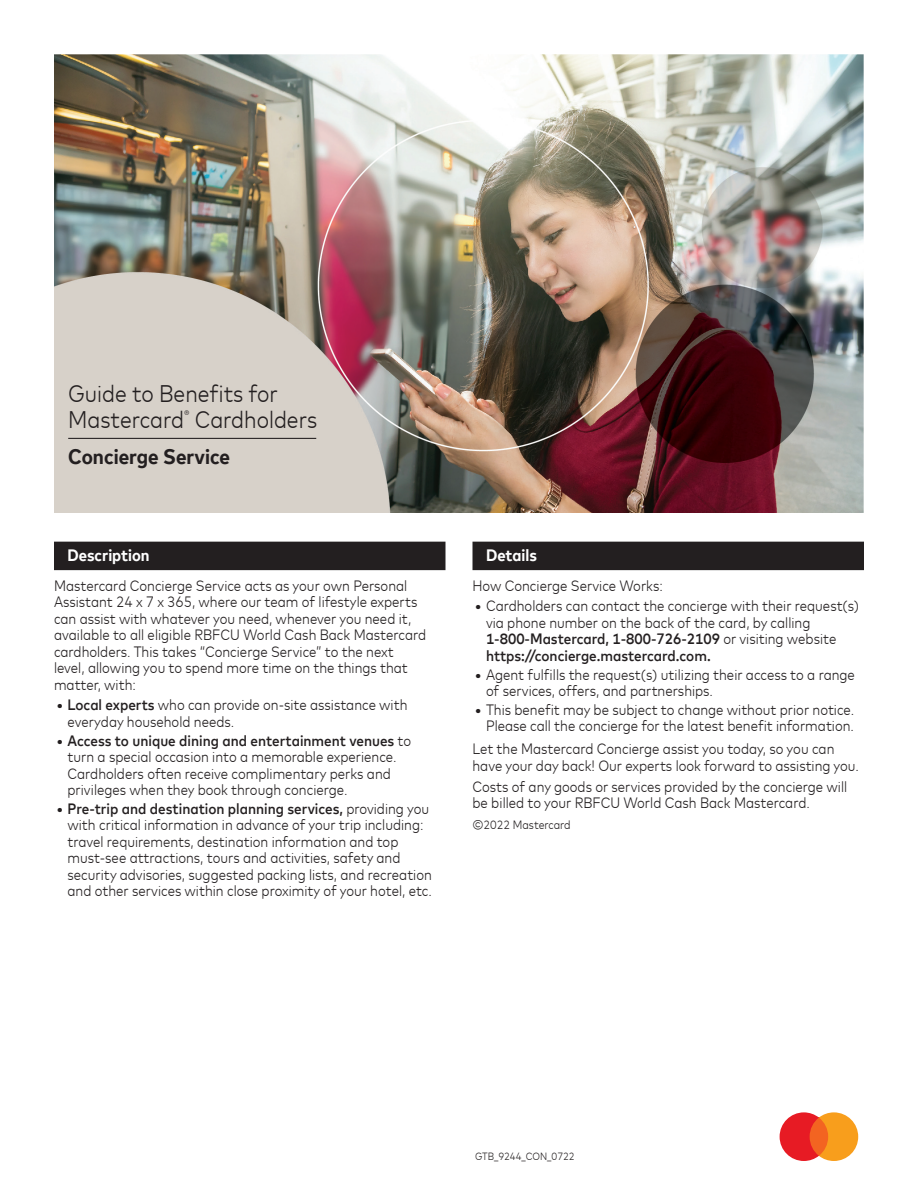
<style>
.page{position:relative;width:918px;height:1188px;background:#fff}
.page>*{position:absolute;margin:0;border:0;box-sizing:border-box;transform-origin:0 0}
.Header-light{font:300 24px/26px "Mark For MC Narrow W00";color:#231f20}
.Header-bold{font:700 21px "Mark For MC Narrow W00";color:#231f20}
.Section_header{font:700 16.5px "Mark For MC Narrow W00";color:#fff}
.Body_Copy{font:300 15px/16.5px "Mark For MC Narrow W00";color:#231f20}
.Body_Copy-2{font:300 12px "Mark For MC Narrow W00";color:#231f20}
.Body_Copy-3{font:300 10.5px "Mark For MC Narrow W00";color:#231f20}
.s1{font-weight:700}
.s2{font-weight:500}
</style>
<div class="page">
<div style="left:54px;top:542px;width:392px;height:28px;background:#231f20"></div>
<div style="left:472px;top:542px;width:392px;height:28px;background:#231f20"></div>
<img style="left:54px;top:54px;width:810px;height:459px">
<hr style="left:68px;top:438px;width:248px;height:1px;background:#231f20">
<svg style="left:780px;top:1112px;width:78px;height:49px;background:#f27743"></svg>
<p class="Header-light" style="left:68px;top:379px;width:251px">Guide to Benefits for<br>Mastercard<sup>®</sup> Cardholders</p>
<p class="Header-bold" style="left:68px;top:441px;width:163px">Concierge Service</p>
<p class="Section_header" style="left:68px;top:542px;width:84px">Description</p>
<p class="Body_Copy" style="left:54px;top:576px;width:374px">Mastercard Concierge Service acts as your own Personal Assistant 24 x 7 x 365, where our team of lifestyle experts can assist with whatever you need, whenever you need it, available to all eligible RBFCU World Cash Back Mastercard cardholders. This takes “Concierge Service” to the next level, allowing you to spend more time on the things that matter, with:</p>
<p class="Body_Copy" style="left:68px;top:696px;width:341px;text-indent:-11px"><span class="s1">•</span> <span class="s2">Local experts</span> who can provide on-site assistance with everyday household needs.</p>
<p class="Body_Copy" style="left:68px;top:731px;width:345px;text-indent:-11px"><span class="s1">•</span> <span class="s2">Access to unique dining and entertainment venues</span> to turn a special occasion into a memorable experience.<br>Cardholders often receive complimentary perks and privileges when they book through concierge.</p>
<p class="Body_Copy" style="left:67px;top:799px;width:366px;text-indent:-11px"><span class="s1">•</span> <span class="s2">Pre-trip and destination planning services,</span> providing you with critical information in advance of your trip including: travel requirements, destination information and top must-see attractions, tours and activities, safety and security advisories, suggested packing lists, and recreation and other services within close proximity of your hotel, etc.</p>
<p class="Section_header" style="left:486px;top:542px;width:53px">Details</p>
<p class="Body_Copy" style="left:472px;top:576px;width:192px">How Concierge Service Works:</p>
<p class="Body_Copy" style="left:486px;top:597px;width:375px;text-indent:-11px"><span class="s1">•</span> Cardholders can contact the concierge with their request(s) via phone number on the back of the card, by calling <span class="s2">1-800-Mastercard, 1-800-726-2109</span> or visiting website <span class="s2">https://concierge.mastercard.com.</span></p>
<p class="Body_Copy" style="left:486px;top:665px;width:370px;text-indent:-11px"><span class="s1">•</span> Agent fulfills the request(s) utilizing their access to a range of services, offers, and partnerships.</p>
<p class="Body_Copy" style="left:475px;top:700px;width:381px;text-align:right"><span class="s1">•</span> This benefit may be subject to change without prior notice.<br>Please call the concierge for the latest benefit information.</p>
<p class="Body_Copy" style="left:472px;top:740px;width:388px">Let the Mastercard Concierge assist you today, so you can have your day back! Our experts look forward to assisting you.</p>
<p class="Body_Copy" style="left:472px;top:777px;width:376px">Costs of any goods or services provided by the concierge will be billed to your RBFCU World Cash Back Mastercard.</p>
<p class="Body_Copy-2" style="left:472px;top:816px;width:100px">©2022 Mastercard</p>
<p class="Body_Copy-3" style="left:475px;top:1148px;width:101px">GTB_9244_CON_0722</p>
</div>
